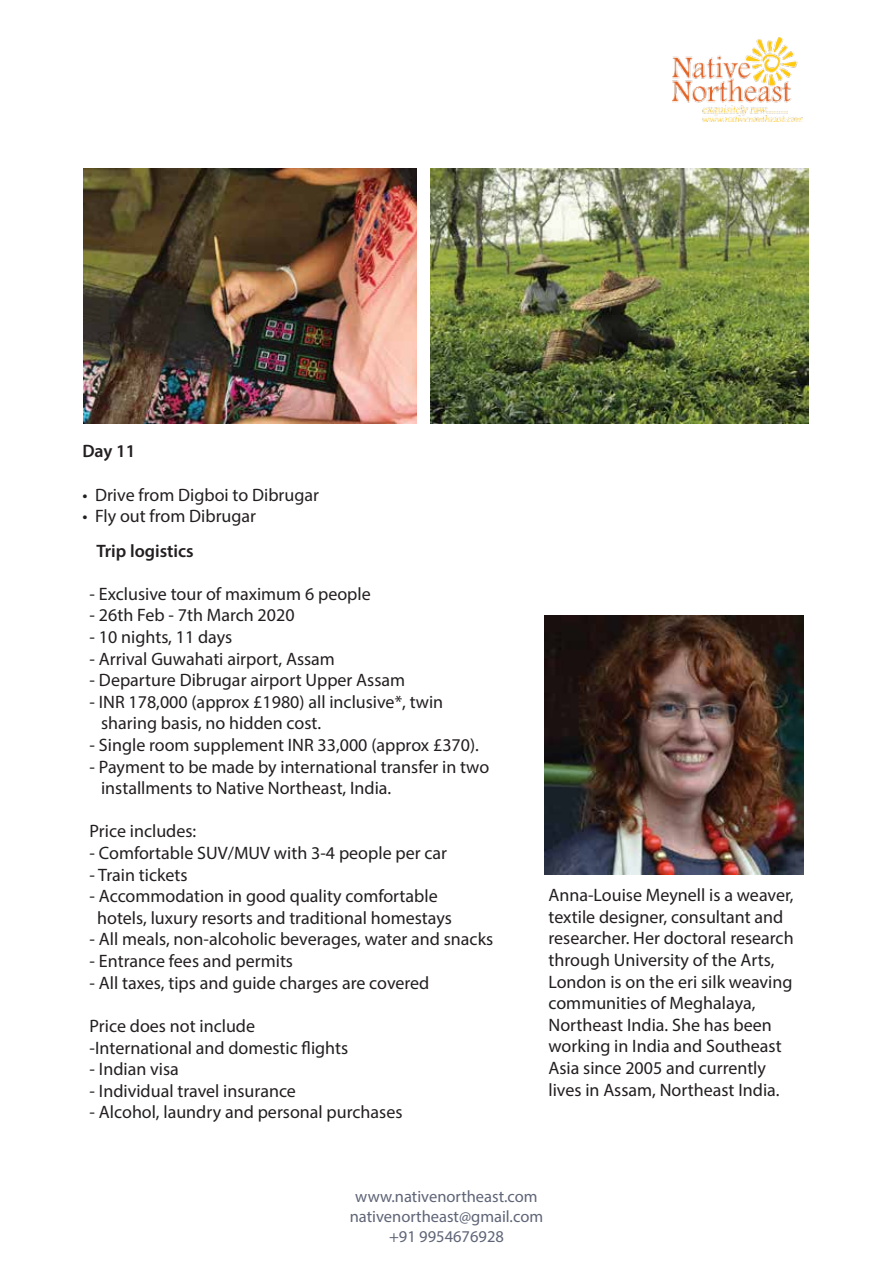
<style>
.page{position:relative;width:893px;height:1263px;background:#fff}
.page>*{position:absolute;margin:0;border:0;box-sizing:border-box;transform-origin:0 0}
.t1{font:18px/21.6px "Myriad Pro";color:#231f20}
.t2{font:600 18px "Myriad Pro";color:#231f20}
.t3{font:16.5px/19.8px "Myriad Pro";color:#5f6577;text-align:center}
</style>
<div class="page">
<img style="left:431px;top:168px;width:377px;height:255px">
<img style="left:672px;top:37px;width:131px;height:84px">
<img style="left:545px;top:616px;width:258px;height:258px">
<img style="left:83px;top:168px;width:334px;height:255px">
<p class="t2" style="left:82px;top:440px;width:55px">Day 11</p>
<p class="t1" style="left:82px;top:483px;width:238px">• Drive from Digboi to Dibrugar</p>
<p class="t1" style="left:82px;top:505px;width:175px">• Fly out from Dibrugar</p>
<p class="t2" style="left:96px;top:539px;width:99px">Trip logistics</p>
<p class="t1" style="left:90px;top:583px;width:283px">- Exclusive tour of maximum 6 people</p>
<p class="t1" style="left:90px;top:604px;width:206px">- 26th Feb - 7th March 2020</p>
<p class="t1" style="left:90px;top:626px;width:144px">- 10 nights, 11 days</p>
<p class="t1" style="left:90px;top:647px;width:247px">- Arrival Guwahati airport, Assam</p>
<p class="t1" style="left:90px;top:669px;width:317px">- Departure Dibrugar airport Upper Assam</p>
<p class="t1" style="left:101px;top:691px;width:344px;text-indent:-11px">- INR 178,000 (approx £1980) all inclusive*, twin sharing basis, no hidden cost.</p>
<p class="t1" style="left:90px;top:734px;width:391px">- Single room supplement INR 33,000 (approx £370).</p>
<p class="t1" style="left:101px;top:755px;width:390px;text-indent:-11px">- Payment to be made by international transfer in two installments to Native Northeast, India.</p>
<p class="t1" style="left:90px;top:820px;width:108px">Price includes:</p>
<p class="t1" style="left:90px;top:842px;width:359px">- Comfortable SUV/MUV with 3-4 people per car</p>
<p class="t1" style="left:90px;top:863px;width:100px">- Train tickets</p>
<p class="t1" style="left:97px;top:885px;width:356px;text-indent:-8px">- Accommodation in good quality comfortable hotels, luxury resorts and traditional homestays</p>
<p class="t1" style="left:90px;top:928px;width:405px">- All meals, non-alcoholic beverages, water and snacks</p>
<p class="t1" style="left:90px;top:950px;width:205px">- Entrance fees and permits</p>
<p class="t1" style="left:90px;top:971px;width:341px">- All taxes, tips and guide charges are covered</p>
<p class="t1" style="left:90px;top:1015px;width:260px">Price does not include -International and domestic flights</p>
<p class="t1" style="left:90px;top:1058px;width:91px">- Indian visa</p>
<p class="t1" style="left:90px;top:1079px;width:208px">- Individual travel insurance</p>
<p class="t1" style="left:90px;top:1101px;width:314px">- Alcohol, laundry and personal purchases</p>
<p class="t1" style="left:548px;top:884px;width:247px">Anna-Louise Meynell is a weaver, textile designer, consultant and researcher. Her doctoral research through University of the Arts,<br>London is on the eri silk weaving communities of Meghalaya,<br>Northeast India. She has been working in India and Southeast<br>Asia since 2005 and currently lives in Assam, Northeast India.</p>
<p class="t3" style="left:350px;top:1186px;width:195px">www.nativenortheast.com nativenortheast@gmail.com +91 9954676928</p>
</div>
